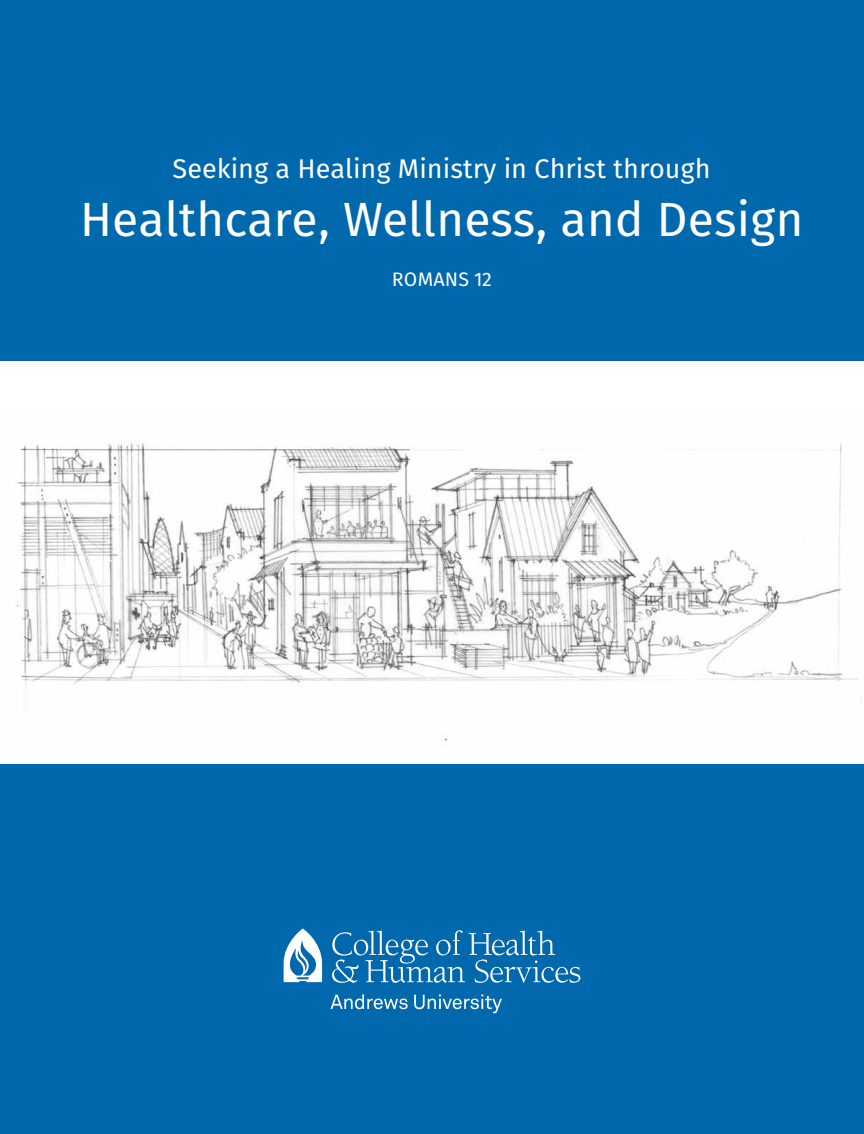
<style>
.page{position:relative;width:864px;height:1134px;background:#0068ac}
.page>*{position:absolute;margin:0;border:0;box-sizing:border-box;transform-origin:0 0}
.t1{font:48px "Fira Sans OT";color:#fff}
.t2{font:27px "Fira Sans OT";color:#fff}
.t3{font:19.5px "Fira Sans OT";letter-spacing:.01em;color:#fff}
</style>
<div class="page">
<svg style="left:332px;top:930px;width:248px;height:53px"></svg>
<svg style="left:283px;top:928px;width:39px;height:54px"></svg>
<svg style="left:331px;top:994px;width:171px;height:19px"></svg>
<div style="left:0;top:361px;width:864px;height:403px;background:#fff"></div>
<img style="left:17px;top:443px;width:842px;height:302px">
<p class="t2" style="left:173px;top:150px;width:540px">Seeking a Healing Ministry in Christ through</p>
<h1 class="t1" style="left:80px;top:185px;width:726px">Healthcare, Wellness, and Design</h1>
<p class="t3" style="left:392px;top:266px;width:102px">ROMANS 12</p>
</div>
